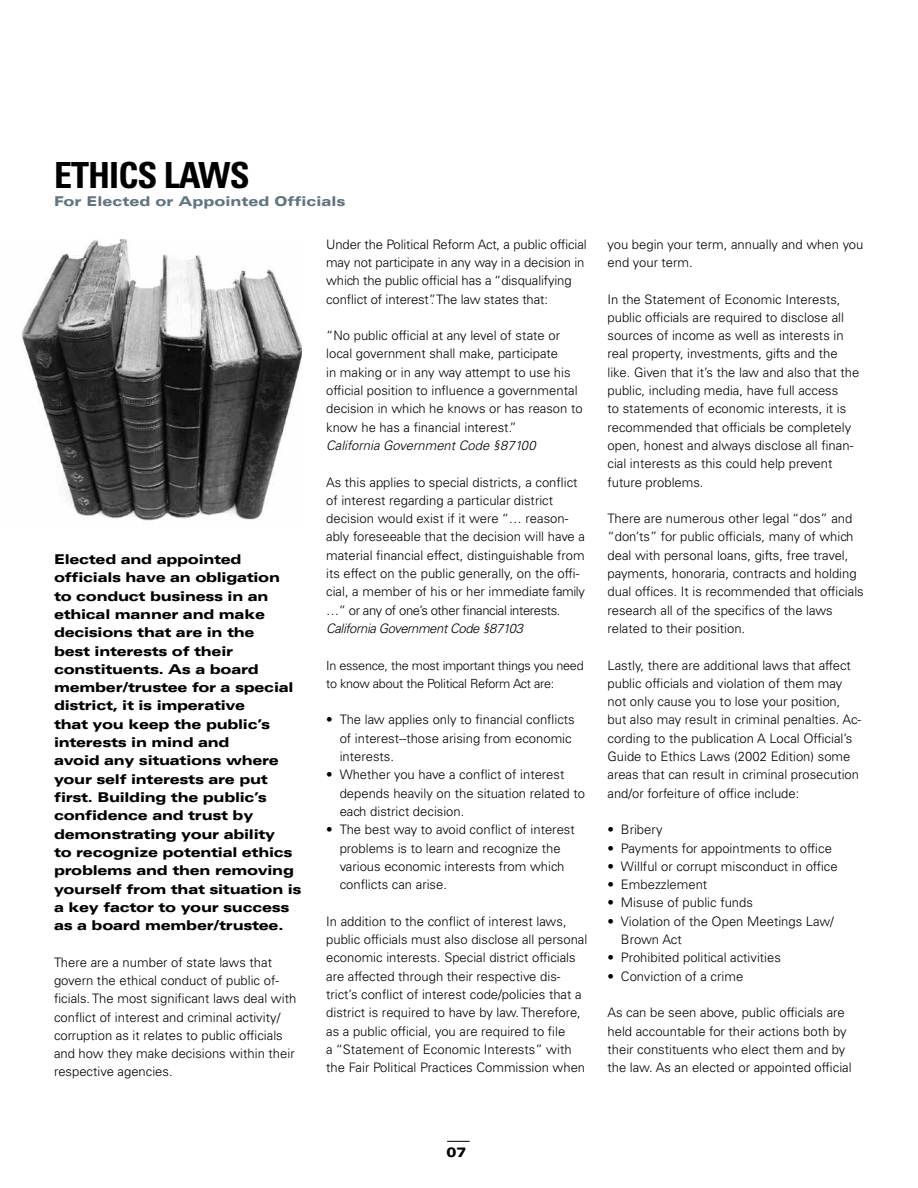
<style>
.page{position:relative;width:918px;height:1188px;background:#fff}
.page>*{position:absolute;margin:0;border:0;box-sizing:border-box;transform-origin:0 0}
.t1{font:700 condensed 36px "Univers LT Std";letter-spacing:-.025em;color:#000}
.t2{font:900 expanded 13.5px/18.3px "Univers LT Std";letter-spacing:-.02em;color:#000}
.t3{font:900 expanded 13.5px "Univers LT Std";color:#617580}
.t4{font:300 13.05px/18.3px "Univers LT Std";color:#000}
.t5{font:italic 300 13.05px "Univers LT Std";color:#000}
.t6{font:italic 300 13.05px "Univers LT Std";letter-spacing:-.03em;color:#000}
.t7{font:300 12.6px/18.3px "Univers LT Std";letter-spacing:-.02em;color:#000}
</style>
<div class="page">
<img style="left:21px;top:239px;width:280px;height:282px">
<svg style="left:447px;top:1141px;width:23px;height:1px"></svg>
<h1 class="t1" style="left:54px;top:153px;width:149px">ETHICS LAWS</h1>
<p class="t3" style="left:54px;top:194px;width:293px">For Elected or Appointed Officials</p>
<p class="t2" style="left:54px;top:550px;width:249px">Elected and appointed officials have an obligation<br>to conduct business in an ethical manner and make decisions that are in the<br>best interests of their constituents. As a board member/trustee for a special district, it is imperative<br>that you keep the public’s interests in mind and<br>avoid any situations where your self interests are put first. Building the public’s confidence and trust by demonstrating your ability<br>to recognize potential ethics problems and then removing yourself from that situation is a key factor to your success as a board member/trustee.</p>
<p class="t4" style="left:54px;top:953px;width:244px">There are a number of state laws that govern the ethical conduct of public of&shy;ficials. The most significant laws deal with conflict of interest and criminal activity/ corruption as it relates to public officials and how they make decisions within their respective agencies.</p>
<p class="t4" style="left:326px;top:235px;width:262px">Under the Political Reform Act, a public official may not participate in any way in a decision in which the public official has a “disqualifying conflict of interest”. The law states that:</p>
<p class="t4" style="left:326px;top:326px;width:258px">“No public official at any level of state or local government shall make, participate<br>in making or in any way attempt to use his official position to influence a governmental decision in which he knows or has reason to know he has a financial interest.”</p>
<p class="t5" style="left:326px;top:437px;width:211px">California Government Code §87100</p>
<p class="t4" style="left:326px;top:473px;width:260px">As this applies to special districts, a conflict of interest regarding a particular district decision would exist if it were “… reason&shy;ably foreseeable that the decision will have a material financial effect, distinguishable from its effect on the public generally, on the offi&shy;cial, a member of his or her immediate family …” or any of one’s other financial interests.</p>
<p class="t6" style="left:326px;top:621px;width:198px">California Government Code §87103</p>
<p class="t7" style="left:326px;top:656px;width:259px">In essence, the most important things you need to know about the Political Reform Act are:</p>
<p class="t4" style="left:340px;top:711px;width:237px;text-indent:-13px">• The law applies only to financial conflicts of interest--those arising from economic interests.</p>
<p class="t4" style="left:340px;top:766px;width:247px;text-indent:-13px">• Whether you have a conflict of interest depends heavily on the situation related to each district decision.</p>
<p class="t4" style="left:340px;top:821px;width:237px;text-indent:-13px">• The best way to avoid conflict of interest problems is to learn and recognize the various economic interests from which conflicts can arise.</p>
<p class="t4" style="left:326px;top:912px;width:263px">In addition to the conflict of interest laws, public officials must also disclose all personal economic interests. Special district officials are affected through their respective dis&shy;trict’s conflict of interest code/policies that a district is required to have by law. Therefore, as a public official, you are required to file<br>a “Statement of Economic Interests” with the Fair Political Practices Commission when</p>
<p class="t4" style="left:608px;top:235px;width:257px">you begin your term, annually and when you end your term.</p>
<p class="t4" style="left:608px;top:290px;width:253px">In the Statement of Economic Interests, public officials are required to disclose all sources of income as well as interests in real property, investments, gifts and the like. Given that it’s the law and also that the public, including media, have full access<br>to statements of economic interests, it is recommended that officials be completely open, honest and always disclose all finan&shy;cial interests as this could help prevent future problems.</p>
<p class="t4" style="left:608px;top:509px;width:258px">There are numerous other legal “dos” and “don’ts” for public officials, many of which deal with personal loans, gifts, free travel, payments, honoraria, contracts and holding dual offices. It is recommended that officials research all of the specifics of the laws related to their position.</p>
<p class="t4" style="left:608px;top:656px;width:255px">Lastly, there are additional laws that affect public officials and violation of them may not only cause you to lose your position, but also may result in criminal penalties. Ac&shy;cording to the publication A Local Official’s Guide to Ethics Laws (2002 Edition) some areas that can result in criminal prosecution and/or forfeiture of office include:</p>
<p class="t4" style="left:608px;top:821px;width:57px">• Bribery</p>
<p class="t4" style="left:608px;top:839px;width:226px">• Payments for appointments to office</p>
<p class="t4" style="left:608px;top:857px;width:232px">• Willful or corrupt misconduct in office</p>
<p class="t4" style="left:608px;top:875px;width:101px">• Embezzlement</p>
<p class="t4" style="left:608px;top:894px;width:147px">• Misuse of public funds</p>
<p class="t4" style="left:621px;top:912px;width:214px;text-indent:-13px">• Violation of the Open Meetings Law/<br>Brown Act</p>
<p class="t4" style="left:608px;top:949px;width:175px">• Prohibited political activities</p>
<p class="t4" style="left:608px;top:967px;width:137px">• Conviction of a crime</p>
<p class="t4" style="left:608px;top:1004px;width:246px">As can be seen above, public officials are held accountable for their actions both by their constituents who elect them and by the law. As an elected or appointed official</p>
<p class="t2" style="left:447px;top:1143px;width:21px">07</p>
</div>
